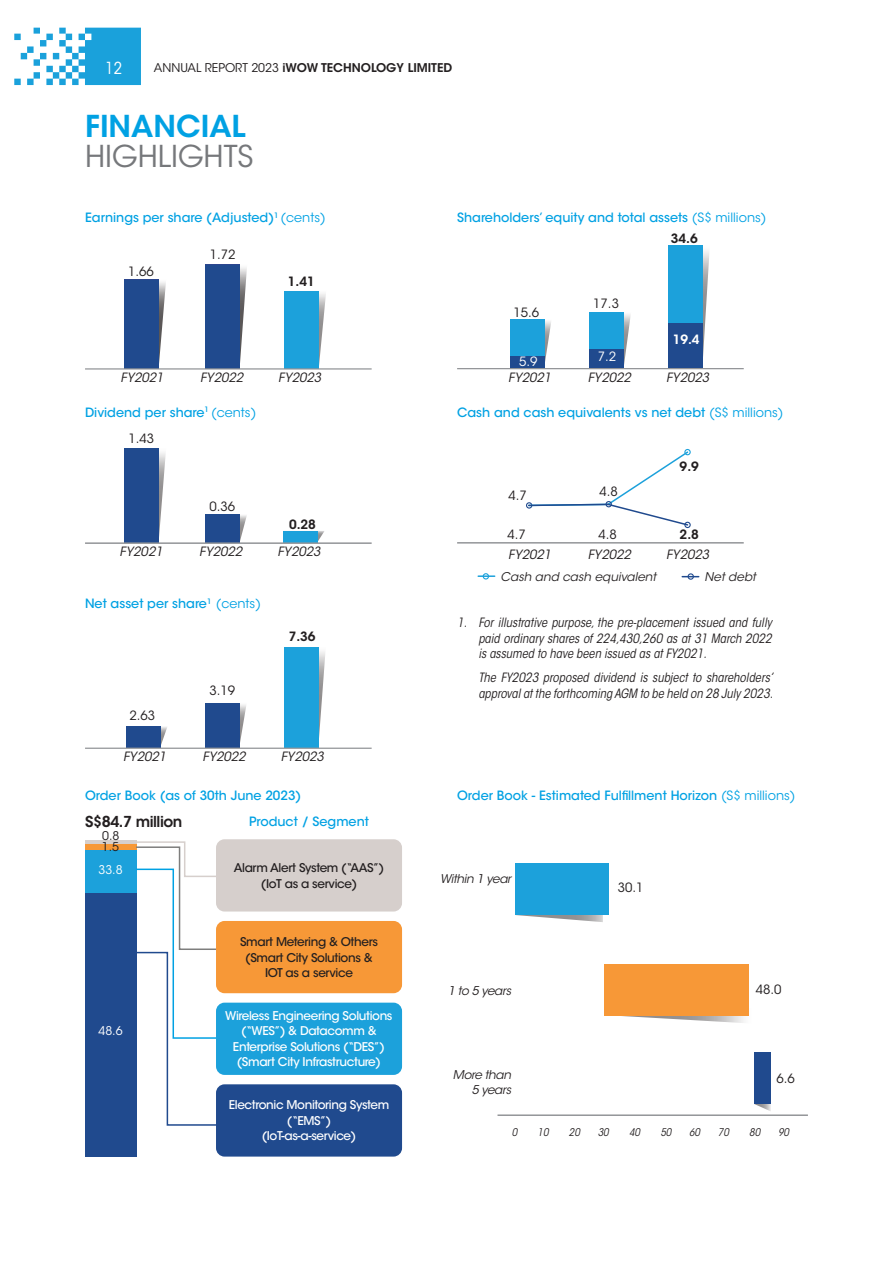
<style>
.page{position:relative;width:893px;height:1263px;background:#fff}
.page>*{position:absolute;margin:0;border:0;box-sizing:border-box;transform-origin:0 0}
.t1{font:30px/30px "ITC Avant Garde Std";color:#76787b}
.t2{font:condensed 16.5px "ITC Avant Garde Std";color:#fff}
.t3{font:600 15px "ITC Avant Garde Std";letter-spacing:-.03em;color:#231f20}
.t4{font:500 12.75px "ITC Avant Garde Std";color:#00a1e3}
.t5{font:italic condensed 12.75px/15.5px "ITC Avant Garde Std";color:#231f20;text-align:justify}
.t6{font:italic 12.75px "ITC Avant Garde Std";color:#231f20}
.t7{font:12.75px "ITC Avant Garde Std";color:#231f20}
.t8{font:600 12.75px "ITC Avant Garde Std";color:#231f20}
.t9{font:12.75px "ITC Avant Garde Std";color:#fff}
.t10{font:600 12.75px "ITC Avant Garde Std";color:#fff}
.t11{font:500 12px/15.5px "ITC Avant Garde Std";letter-spacing:-.03em;color:#fff;text-align:center}
.t12{font:500 12px/15.5px "ITC Avant Garde Std";letter-spacing:-.03em;color:#231f20;text-align:center}
.t13{font:italic 12px/15px "ITC Avant Garde Std";letter-spacing:-.025em;color:#231f20;text-align:right}
.t14{font:600 12px "ITC Avant Garde Std";color:#231f20}
.t15{font:italic 12px "ITC Avant Garde Std";color:#231f20}
.t16{font:12px "ITC Avant Garde Std";color:#fff}
.t17{font:12px/10.9px "ITC Avant Garde Std";color:#231f20}
.t18{font:italic condensed 10.5px "ITC Avant Garde Std";color:#231f20}
.s1{font-weight:400}
.s2{font-weight:600;color:#00a1e3}
</style>
<div class="page">
<img style="left:317px;top:531px;width:7px;height:11px">
<img style="left:159px;top:453px;width:7px;height:84px">
<div style="left:125px;top:448px;width:34px;height:95px;background:#204a8e"></div>
<img style="left:240px;top:515px;width:7px;height:26px">
<div style="left:283px;top:531px;width:34px;height:12px;background:#1ca1db"></div>
<div style="left:206px;top:514px;width:34px;height:29px;background:#204a8e"></div>
<hr style="left:85px;top:542px;width:287px;height:2px;background:#939598">
<svg style="left:478px;top:573px;width:17px;height:6px"></svg>
<svg style="left:682px;top:576px;width:17px;height:1px"></svg>
<div style="left:687px;top:573px;width:7px;height:7px;border:1px solid #204a8e;border-radius:50%"></div>
<hr style="left:457px;top:542px;width:287px;height:2px;background:#939598">
<div style="left:526px;top:502px;width:6px;height:7px;border:1px solid #204a8e;border-radius:50%"></div>
<div style="left:684px;top:449px;width:7px;height:6px;border:1px solid #1ca1db;border-radius:50%"></div>
<svg style="left:527px;top:450px;width:164px;height:79px"></svg>
<img style="left:318px;top:647px;width:7px;height:100px">
<img style="left:239px;top:703px;width:7px;height:44px">
<img style="left:160px;top:726px;width:7px;height:21px">
<div style="left:284px;top:647px;width:34px;height:100px;background:#1ca1db"></div>
<div style="left:205px;top:703px;width:34px;height:44px;background:#204a8e"></div>
<div style="left:126px;top:726px;width:34px;height:21px;background:#204a8e"></div>
<hr style="left:85px;top:748px;width:287px;height:1px;background:#939598">
<img style="left:319px;top:294px;width:7px;height:71px">
<img style="left:159px;top:282px;width:7px;height:81px">
<div style="left:125px;top:280px;width:34px;height:88px;background:#204a8e"></div>
<img style="left:240px;top:268px;width:7px;height:95px">
<div style="left:285px;top:291px;width:34px;height:77px;background:#1ca1db"></div>
<div style="left:206px;top:265px;width:34px;height:103px;background:#204a8e"></div>
<hr style="left:85px;top:368px;width:287px;height:2px;background:#939598">
<img style="left:702px;top:246px;width:7px;height:122px">
<img style="left:624px;top:314px;width:7px;height:51px">
<img style="left:544px;top:319px;width:7px;height:49px">
<div style="left:668px;top:323px;width:34px;height:45px;background:#204a8e"></div>
<div style="left:668px;top:246px;width:34px;height:77px;background:#1ca1db"></div>
<div style="left:590px;top:348px;width:34px;height:20px;background:#204a8e"></div>
<div style="left:590px;top:312px;width:34px;height:36px;background:#1ca1db"></div>
<div style="left:510px;top:356px;width:34px;height:12px;background:#204a8e"></div>
<div style="left:510px;top:319px;width:34px;height:37px;background:#1ca1db"></div>
<hr style="left:457px;top:368px;width:287px;height:1px;background:#939598">
<div style="left:85px;top:892px;width:51px;height:265px;background:#204a8e"></div>
<div style="left:85px;top:850px;width:51px;height:42px;background:#1ca1db"></div>
<div style="left:85px;top:843px;width:51px;height:7px;background:#f79837"></div>
<hr style="left:85px;top:840px;width:51px;height:3px;background:#d6cfcc">
<div style="left:216px;top:839px;width:186px;height:72px;background:#d6cfcc;border-radius:9px"></div>
<div style="left:216px;top:921px;width:186px;height:72px;background:#f79837;border-radius:9px"></div>
<div style="left:216px;top:1003px;width:186px;height:72px;background:#1ca1db;border-radius:9px"></div>
<div style="left:216px;top:1084px;width:186px;height:72px;background:#204a8e;border-radius:9px"></div>
<svg style="left:135px;top:841px;width:82px;height:285px"></svg>
<img style="left:623px;top:1008px;width:126px;height:15px">
<div style="left:604px;top:965px;width:144px;height:51px;background:#f79837"></div>
<img style="left:515px;top:914px;width:88px;height:8px">
<div style="left:515px;top:863px;width:93px;height:51px;background:#1ca1db"></div>
<img style="left:754px;top:1103px;width:17px;height:8px">
<div style="left:754px;top:1052px;width:17px;height:51px;background:#204a8e"></div>
<hr style="left:497px;top:1114px;width:311px;height:2px;background:#939598">
<svg style="left:14px;top:28px;width:127px;height:57px"></svg>
<p class="t2" style="left:105px;top:58px;width:19px">12</p>
<p class="t14" style="left:154px;top:60px;width:300px"><span class="s1">ANNUAL REPORT 2023</span> iWOW TECHNOLOGY LIMITED</p>
<p class="t1" style="left:85px;top:111px;width:170px"><span class="s2">FINANCIAL<br></span>HIGHLIGHTS</p>
<p class="t4" style="left:85px;top:210px;width:242px">Earnings per share (Adjusted)<sup>1</sup> <span class="s1">(cents)</span></p>
<p class="t7" style="left:128px;top:264px;width:27px">1.66</p>
<p class="t7" style="left:210px;top:247px;width:27px">1.72</p>
<p class="t8" style="left:288px;top:274px;width:28px">1.41</p>
<p class="t6" style="left:121px;top:369px;width:45px">FY2021</p>
<p class="t6" style="left:200px;top:369px;width:45px">FY2022</p>
<p class="t6" style="left:278px;top:369px;width:45px">FY2023</p>
<p class="t4" style="left:85px;top:404px;width:173px">Dividend per share<sup>1</sup> <span class="s1">(cents)</span></p>
<p class="t7" style="left:129px;top:431px;width:27px">1.43</p>
<p class="t7" style="left:209px;top:498px;width:27px">0.36</p>
<p class="t8" style="left:289px;top:516px;width:28px">0.28</p>
<p class="t6" style="left:120px;top:543px;width:45px">FY2021</p>
<p class="t6" style="left:199px;top:543px;width:45px">FY2022</p>
<p class="t6" style="left:277px;top:543px;width:45px">FY2023</p>
<p class="t4" style="left:85px;top:596px;width:177px">Net asset per share<sup>1</sup> <span class="s1">(cents)</span></p>
<p class="t7" style="left:130px;top:707px;width:27px">2.63</p>
<p class="t7" style="left:209px;top:682px;width:27px">3.19</p>
<p class="t8" style="left:289px;top:628px;width:28px">7.36</p>
<p class="t6" style="left:123px;top:748px;width:45px">FY2021</p>
<p class="t6" style="left:203px;top:748px;width:45px">FY2022</p>
<p class="t6" style="left:281px;top:748px;width:45px">FY2023</p>
<p class="t4" style="left:85px;top:788px;width:218px">Order Book (as of 30th June 2023)</p>
<p class="t3" style="left:85px;top:812px;width:99px">S$84.7 million</p>
<p class="t4" style="left:249px;top:813px;width:121px">Product / Segment</p>
<p class="t17" style="left:102px;top:830px;width:19px">0.8<br>1.5</p>
<p class="t16" style="left:98px;top:862px;width:26px">33.8</p>
<p class="t16" style="left:98px;top:1024px;width:26px">48.6</p>
<p class="t12" style="left:234px;top:860px;width:152px">Alarm Alert System (“AAS”) (IoT as a service)</p>
<p class="t12" style="left:240px;top:934px;width:139px">Smart Metering &amp; Others (Smart City Solutions &amp;<br>IOT as a service</p>
<p class="t11" style="left:225px;top:1008px;width:169px">Wireless Engineering Solutions (“WES”) &amp; Datacomm &amp;<br>Enterprise Solutions (“DES”) (Smart City Infrastructure)</p>
<p class="t11" style="left:229px;top:1097px;width:162px">Electronic Monitoring System (“EMS”)<br>(IoT-as-a-service)</p>
<p class="t4" style="left:457px;top:210px;width:311px">Shareholders’ equity and total assets <span class="s1">(S$ millions)</span></p>
<p class="t7" style="left:514px;top:304px;width:27px">15.6</p>
<p class="t9" style="left:519px;top:354px;width:20px">5.9</p>
<p class="t7" style="left:593px;top:296px;width:27px">17.3</p>
<p class="t9" style="left:598px;top:348px;width:20px">7.2</p>
<p class="t8" style="left:671px;top:230px;width:28px">34.6</p>
<p class="t10" style="left:673px;top:331px;width:28px">19.4</p>
<p class="t6" style="left:508px;top:369px;width:45px">FY2021</p>
<p class="t6" style="left:588px;top:369px;width:45px">FY2022</p>
<p class="t6" style="left:666px;top:369px;width:45px">FY2023</p>
<p class="t4" style="left:457px;top:404px;width:328px">Cash and cash equivalents vs net debt <span class="s1">(S$ millions)</span></p>
<p class="t7" style="left:508px;top:487px;width:20px">4.7</p>
<p class="t7" style="left:507px;top:526px;width:20px">4.7</p>
<p class="t7" style="left:599px;top:484px;width:20px">4.8</p>
<p class="t7" style="left:598px;top:526px;width:20px">4.8</p>
<p class="t8" style="left:680px;top:459px;width:21px">9.9</p>
<p class="t8" style="left:680px;top:526px;width:21px">2.8</p>
<p class="t6" style="left:508px;top:546px;width:45px">FY2021</p>
<p class="t6" style="left:588px;top:546px;width:45px">FY2022</p>
<p class="t6" style="left:666px;top:546px;width:45px">FY2023</p>
<p class="t15" style="left:501px;top:569px;width:157px">Cash and cash equivalent</p>
<p class="t13" style="left:705px;top:569px;width:53px">Net debt</p>
<p class="t5" style="left:478px;top:615px;width:295px;text-indent:-21px">1. For illustrative purpose, the pre-placement issued and fully paid ordinary shares of 224,430,260 as at 31 March 2022 is assumed to have been issued as at FY2021.</p>
<p class="t5" style="left:478px;top:670px;width:296px">The FY2023 proposed dividend is subject to shareholders’ approval at the forthcoming AGM to be held on 28 July 2023.</p>
<p class="t4" style="left:457px;top:788px;width:340px">Order Book - Estimated Fulfillment Horizon <span class="s1">(S$ millions)</span></p>
<p class="t13" style="left:440px;top:872px;width:72px">Within 1 year</p>
<p class="t7" style="left:618px;top:880px;width:27px">30.1</p>
<p class="t13" style="left:448px;top:983px;width:64px">1 to 5 years</p>
<p class="t7" style="left:756px;top:981px;width:27px">48.0</p>
<p class="t13" style="left:453px;top:1067px;width:60px">More than<br>5 years</p>
<p class="t7" style="left:777px;top:1071px;width:20px">6.6</p>
<p class="t18" style="left:512px;top:1126px;width:7px">0</p>
<p class="t18" style="left:538px;top:1126px;width:12px">10</p>
<p class="t18" style="left:569px;top:1126px;width:12px">20</p>
<p class="t18" style="left:598px;top:1126px;width:12px">30</p>
<p class="t18" style="left:629px;top:1126px;width:12px">40</p>
<p class="t18" style="left:660px;top:1126px;width:12px">50</p>
<p class="t18" style="left:689px;top:1126px;width:12px">60</p>
<p class="t18" style="left:718px;top:1126px;width:12px">70</p>
<p class="t18" style="left:749px;top:1126px;width:12px">80</p>
<p class="t18" style="left:778px;top:1126px;width:12px">90</p>
</div>
